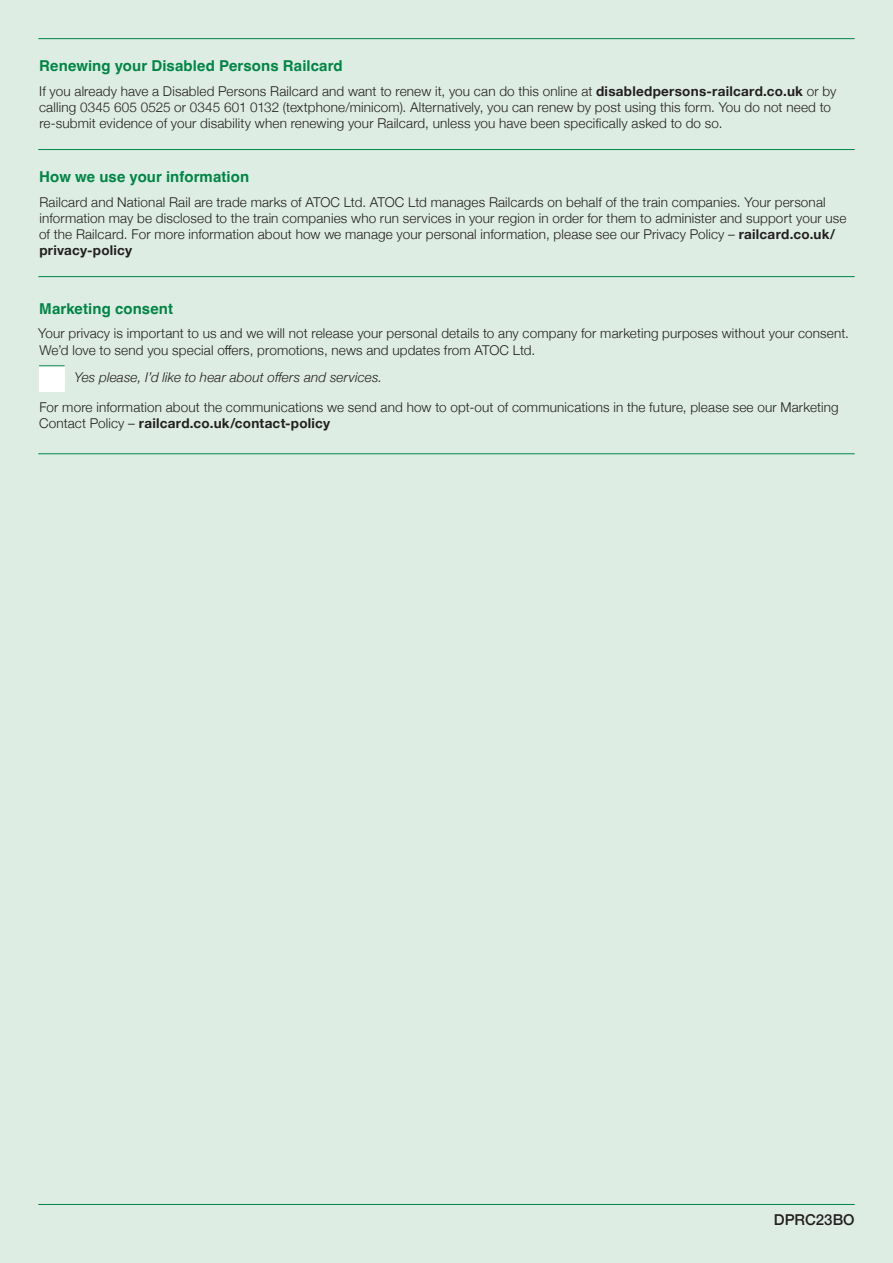
<style>
.page{position:relative;width:893px;height:1263px;background:#deede4}
.page>*{position:absolute;margin:0;border:0;box-sizing:border-box;transform-origin:0 0}
.Small_Title{font:700 15px "Helvetica";letter-spacing:.005em;color:#008545}
._10_12pt_Helvetica_Neue_Light_Form{font:500 15px "Helvetica Neue";color:#231f20}
.Body_Copy{font:300 13.5px/16.2px "Helvetica Neue";letter-spacing:.01em;color:#231f20}
.Body_Copy-2{font:italic 300 13.5px "Helvetica Neue";letter-spacing:.01em;color:#231f20}
.s1{font-weight:700}
</style>
<div class="page">
<hr style="left:38px;top:1204px;width:817px;height:1px;background:#008545">
<hr style="left:38px;top:276px;width:817px;height:1px;background:#008545">
<div style="left:39px;top:366px;width:26px;height:25px;background:#fff"></div>
<svg style="left:39px;top:366px;width:26px;height:1px"></svg>
<hr style="left:38px;top:453px;width:817px;height:1px;background:#008545">
<hr style="left:38px;top:38px;width:817px;height:1px;background:#008545">
<hr style="left:38px;top:149px;width:817px;height:1px;background:#008545">
<p class="Small_Title" style="left:39px;top:57px;width:305px">Renewing your Disabled Persons Railcard</p>
<p class="Body_Copy" style="left:39px;top:82px;width:799px">If you already have a Disabled Persons Railcard and want to renew it, you can do this online at <span class="s1">disabledpersons-railcard.co.uk</span> or by calling 0345 605 0525 or 0345 601 0132 (textphone/minicom). Alternatively, you can renew by post using this form. You do not need to re-submit evidence of your disability when renewing your Railcard, unless you have been specifically asked to do so.</p>
<p class="Small_Title" style="left:39px;top:168px;width:212px">How we use your information</p>
<p class="Body_Copy" style="left:39px;top:193px;width:809px">Railcard and National Rail are trade marks of ATOC Ltd. ATOC Ltd manages Railcards on behalf of the train companies. Your personal information may be disclosed to the train companies who run services in your region in order for them to administer and support your use of the Railcard. For more information about how we manage your personal information, please see our Privacy Policy – <span class="s1">railcard.co.uk/ privacy-policy</span></p>
<p class="Small_Title" style="left:39px;top:299px;width:135px">Marketing consent</p>
<p class="Body_Copy" style="left:38px;top:325px;width:812px">Your privacy is important to us and we will not release your personal details to any company for marketing purposes without your consent.<br>We’d love to send you special offers, promotions, news and updates from ATOC Ltd.</p>
<p class="Body_Copy-2" style="left:75px;top:367px;width:309px">Yes please, I’d like to hear about offers and services.</p>
<p class="Body_Copy" style="left:39px;top:398px;width:801px">For more information about the communications we send and how to opt-out of communications in the future, please see our Marketing<br>Contact Policy – <span class="s1">railcard.co.uk/contact-policy</span></p>
<p class="_10_12pt_Helvetica_Neue_Light_Form" style="left:774px;top:1207px;width:82px">DPRC23BO</p>
</div>
